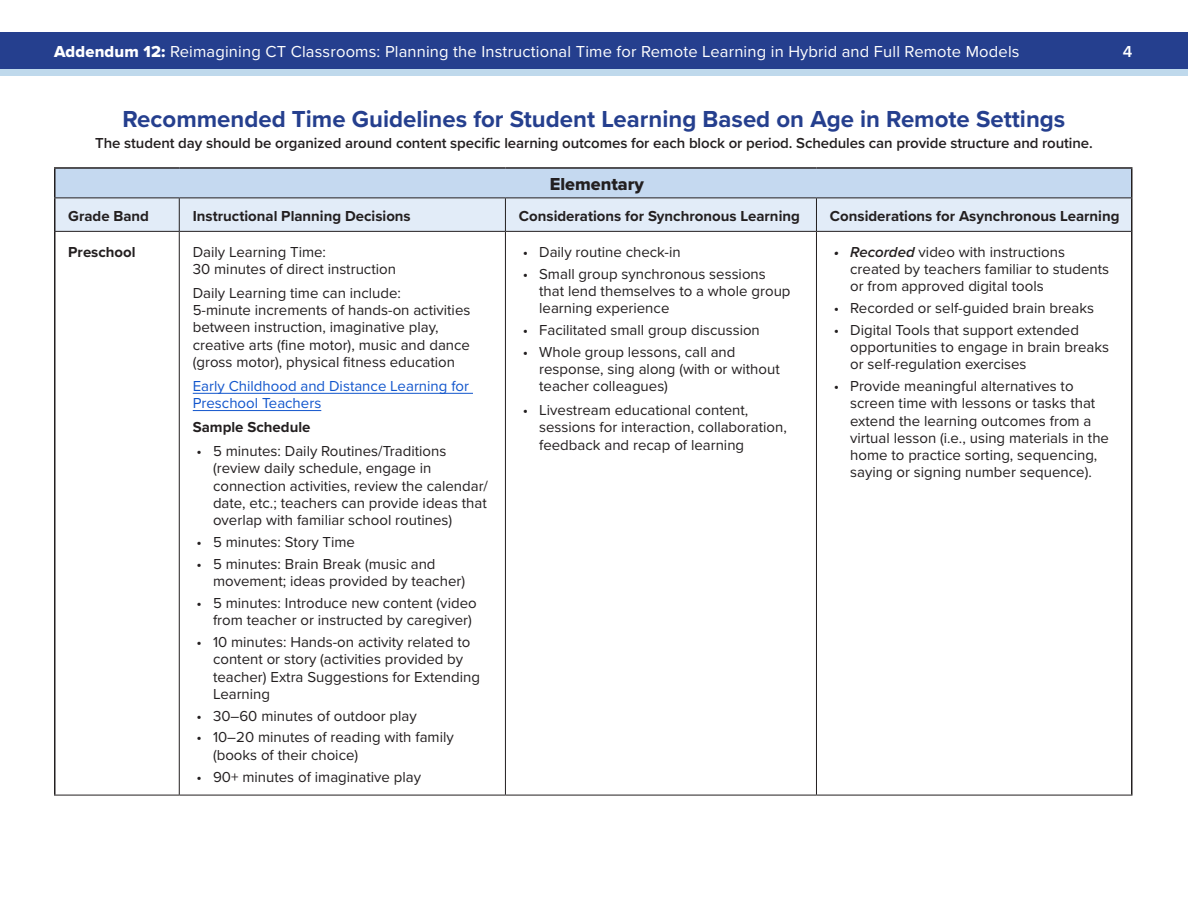
<style>
.page{position:relative;width:1188px;height:918px;background:#fff}
.page>*{position:absolute;margin:0;border:0;box-sizing:border-box;transform-origin:0 0}
.H2__question{font:700 24px "Proxima Nova";color:#253f8e}
.H2__question-2{font:18px "Proxima Nova Extrabld";color:#231f20}
.t1{font:16.5px "Proxima Nova";letter-spacing:.01em;color:#fff}
.t2{font:600 16.5px "Proxima Nova";color:#fff}
.body_answer_paragrap{font:15px/17.2px "Proxima Nova";color:#231f20}
.body_answer_paragrap-2{font:600 15px "Proxima Nova";letter-spacing:-.005em;color:#231f20}
.H2__question-3{font:700 15px "Proxima Nova";color:#231f20}
.body_answer_paragrap-3{font:15px/17.2px "Proxima Nova";color:#15c}
.body_answer_paragrap-4{font:700 15px "Proxima Nova";color:#231f20}
.s1{font-family:"Proxima Nova Extrabld"}
.s2{font-weight:600;font-style:italic}
</style>
<div class="page">
<div style="left:0;top:69px;width:1188px;height:6px;background:#bfd9ec"></div>
<div style="left:0;top:33px;width:1188px;height:36px;background:#253f8e"></div>
<hr style="left:54px;top:167px;width:125px;height:2px;background:#231f20">
<hr style="left:54px;top:169px;width:2px;height:29px;background:#231f20">
<hr style="left:179px;top:167px;width:326px;height:2px;background:#231f20">
<hr style="left:505px;top:167px;width:311px;height:2px;background:#231f20">
<hr style="left:816px;top:167px;width:316px;height:2px;background:#231f20">
<svg style="left:55px;top:169px;width:1077px;height:62px;background:#d1e0f1"></svg>
<hr style="left:54px;top:232px;width:2px;height:563px;background:#231f20">
<hr style="left:1131px;top:232px;width:1px;height:563px;background:#231f20">
<hr style="left:54px;top:198px;width:2px;height:33px;background:#231f20">
<hr style="left:1131px;top:198px;width:1px;height:33px;background:#231f20">
<hr style="left:179px;top:232px;width:1px;height:563px;background:#231f20">
<hr style="left:505px;top:232px;width:1px;height:563px;background:#231f20">
<hr style="left:816px;top:232px;width:1px;height:563px;background:#231f20">
<hr style="left:54px;top:198px;width:125px;height:1px;background:#231f20">
<hr style="left:179px;top:198px;width:326px;height:1px;background:#231f20">
<hr style="left:179px;top:198px;width:1px;height:33px;background:#231f20">
<hr style="left:505px;top:198px;width:311px;height:1px;background:#231f20">
<hr style="left:505px;top:198px;width:1px;height:33px;background:#231f20">
<hr style="left:816px;top:198px;width:316px;height:1px;background:#231f20">
<hr style="left:816px;top:198px;width:1px;height:33px;background:#231f20">
<hr style="left:54px;top:231px;width:125px;height:1px;background:#231f20">
<hr style="left:179px;top:231px;width:326px;height:1px;background:#231f20">
<hr style="left:505px;top:231px;width:311px;height:1px;background:#231f20">
<hr style="left:816px;top:231px;width:316px;height:1px;background:#231f20">
<hr style="left:54px;top:795px;width:125px;height:1px;background:#231f20">
<hr style="left:179px;top:795px;width:326px;height:1px;background:#231f20">
<hr style="left:505px;top:795px;width:311px;height:1px;background:#231f20">
<hr style="left:816px;top:795px;width:316px;height:1px;background:#231f20">
<hr style="left:193px;top:393px;width:280px;height:1px;background:#15c">
<hr style="left:193px;top:410px;width:128px;height:1px;background:#15c">
<p class="t1" style="left:54px;top:39px;width:967px"><span class="s1">Addendum 12:</span> Reimagining CT Classrooms: Planning the Instructional Time for Remote Learning in Hybrid and Full Remote Models</p>
<p class="t2" style="left:1123px;top:39px;width:11px">4</p>
<p class="H2__question" style="left:123px;top:101px;width:944px">Recommended Time Guidelines for Student Learning Based on Age in Remote Settings</p>
<p class="body_answer_paragrap-2" style="left:95px;top:132px;width:999px">The student day should be organized around content specific learning outcomes for each block or period. Schedules can provide structure and routine.</p>
<p class="H2__question-2" style="left:550px;top:171px;width:96px">Elementary</p>
<p class="H2__question-3" style="left:68px;top:204px;width:82px">Grade Band</p>
<p class="H2__question-3" style="left:193px;top:204px;width:220px">Instructional Planning Decisions</p>
<p class="H2__question-3" style="left:519px;top:204px;width:282px">Considerations for Synchronous Learning</p>
<p class="H2__question-3" style="left:830px;top:204px;width:291px">Considerations for Asynchronous Learning</p>
<p class="H2__question-3" style="left:68px;top:241px;width:69px">Preschool</p>
<p class="body_answer_paragrap" style="left:193px;top:242px;width:205px">Daily Learning Time:<br>30 minutes of direct instruction</p>
<p class="body_answer_paragrap" style="left:193px;top:284px;width:279px">Daily Learning time can include:<br>5-minute increments of hands-on activities between instruction, imaginative play, creative arts (fine motor), music and dance (gross motor), physical fitness education</p>
<p class="body_answer_paragrap-3" style="left:193px;top:377px;width:278px">Early Childhood and Distance Learning for<br>Preschool Teachers</p>
<p class="body_answer_paragrap-4" style="left:193px;top:416px;width:119px">Sample Schedule</p>
<p class="body_answer_paragrap" style="left:213px;top:442px;width:277px;text-indent:-16px">• 5 minutes: Daily Routines/Traditions (review daily schedule, engage in connection activities, review the calendar/ date, etc.; teachers can provide ideas that overlap with familiar school routines)</p>
<p class="body_answer_paragrap" style="left:197px;top:533px;width:160px">• 5 minutes: Story Time</p>
<p class="body_answer_paragrap" style="left:213px;top:555px;width:254px;text-indent:-16px">• 5 minutes: Brain Break (music and movement; ideas provided by teacher)</p>
<p class="body_answer_paragrap" style="left:213px;top:594px;width:265px;text-indent:-16px">• 5 minutes: Introduce new content (video from teacher or instructed by caregiver)</p>
<p class="body_answer_paragrap" style="left:213px;top:633px;width:269px;text-indent:-16px">• 10 minutes: Hands-on activity related to content or story (activities provided by teacher) Extra Suggestions for Extending Learning</p>
<p class="body_answer_paragrap" style="left:197px;top:706px;width:222px">• 30–60 minutes of outdoor play</p>
<p class="body_answer_paragrap" style="left:213px;top:728px;width:242px;text-indent:-16px">• 10–20 minutes of reading with family (books of their choice)</p>
<p class="body_answer_paragrap" style="left:197px;top:767px;width:226px">• 90+ minutes of imaginative play</p>
<p class="body_answer_paragrap" style="left:523px;top:242px;width:160px">• Daily routine check-in</p>
<p class="body_answer_paragrap" style="left:539px;top:264px;width:253px;text-indent:-16px">• Small group synchronous sessions that lend themselves to a whole group learning experience</p>
<p class="body_answer_paragrap" style="left:523px;top:321px;width:239px">• Facilitated small group discussion</p>
<p class="body_answer_paragrap" style="left:539px;top:342px;width:242px;text-indent:-16px">• Whole group lessons, call and response, sing along (with or without teacher colleagues)</p>
<p class="body_answer_paragrap" style="left:539px;top:401px;width:249px;text-indent:-16px">• Livestream educational content, sessions for interaction, collaboration, feedback and recap of learning</p>
<p class="body_answer_paragrap" style="left:850px;top:242px;width:260px;text-indent:-16px"><span class="s2">• Recorded</span> video with instructions created by teachers familiar to students or from approved digital tools</p>
<p class="body_answer_paragrap" style="left:834px;top:299px;width:262px">• Recorded or self-guided brain breaks</p>
<p class="body_answer_paragrap" style="left:850px;top:321px;width:260px;text-indent:-16px">• Digital Tools that support extended opportunities to engage in brain breaks or self-regulation exercises</p>
<p class="body_answer_paragrap" style="left:850px;top:377px;width:260px;text-indent:-16px">• Provide meaningful alternatives to screen time with lessons or tasks that extend the learning outcomes from a virtual lesson (i.e., using materials in the home to practice sorting, sequencing, saying or signing number sequence).</p>
</div>
